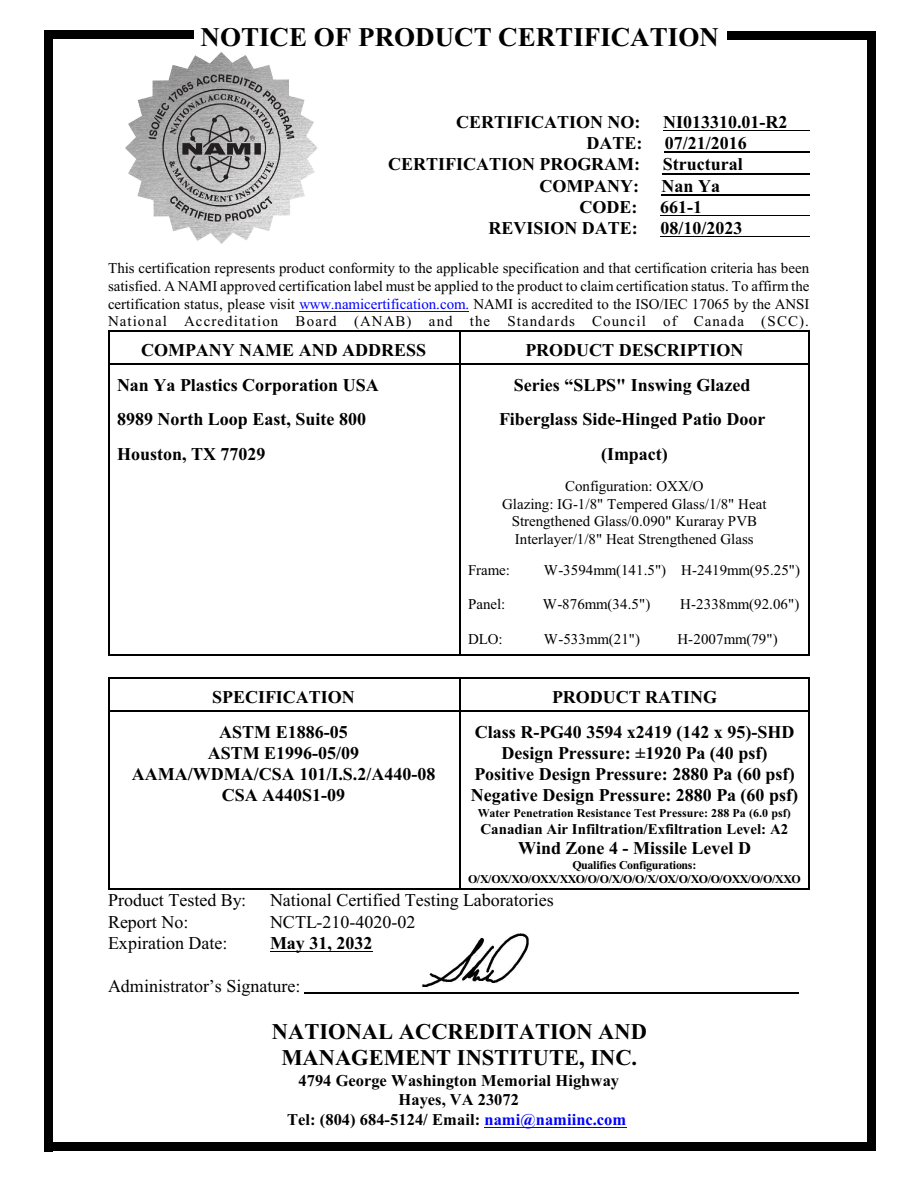
<style>
.page{position:relative;width:918px;height:1188px;background:#fff}
.page>*{position:absolute;margin:0;border:0;box-sizing:border-box;transform-origin:0 0}
.t1{font:700 27px "Times New Roman";color:#000}
.t2{font:700 22.5px/26.2px "Times New Roman";color:#000;text-align:center}
.t3{font:700 18px/21.3px "Times New Roman";color:#000;text-align:center}
.t4{font:18px "Times New Roman";color:#000}
.t5{font:700 16.5px/19.5px "Times New Roman";color:#000;text-align:center}
.t6{font:15px/17.7px "Times New Roman";color:#000;text-align:justify}
.t7{font:700 15px "Times New Roman";color:#000}
.t8{font:700 12px/13.5px "Times New Roman";letter-spacing:-.035em;color:#000;text-align:center}
.t9{font:700 12px "Times New Roman";color:#000}
.s1{color:#00f}
</style>
<div class="page">
<hr style="left:108px;top:330px;width:351px;height:1px;background:#000">
<hr style="left:108px;top:331px;width:1px;height:33px;background:#000">
<hr style="left:108px;top:363px;width:351px;height:1px;background:#000">
<hr style="left:809px;top:330px;width:1px;height:34px;background:#000">
<hr style="left:459px;top:330px;width:351px;height:1px;background:#000">
<hr style="left:459px;top:331px;width:1px;height:33px;background:#000">
<hr style="left:459px;top:363px;width:349px;height:1px;background:#000">
<hr style="left:108px;top:364px;width:1px;height:35px;background:#000">
<hr style="left:809px;top:364px;width:1px;height:35px;background:#000">
<hr style="left:459px;top:364px;width:1px;height:35px;background:#000">
<hr style="left:108px;top:399px;width:1px;height:34px;background:#000">
<hr style="left:809px;top:399px;width:1px;height:34px;background:#000">
<hr style="left:459px;top:399px;width:1px;height:34px;background:#000">
<hr style="left:108px;top:434px;width:1px;height:34px;background:#000">
<hr style="left:809px;top:434px;width:1px;height:34px;background:#000">
<hr style="left:459px;top:434px;width:1px;height:34px;background:#000">
<hr style="left:108px;top:468px;width:1px;height:84px;background:#000">
<hr style="left:809px;top:468px;width:1px;height:84px;background:#000">
<hr style="left:459px;top:468px;width:1px;height:84px;background:#000">
<hr style="left:108px;top:552px;width:1px;height:34px;background:#000">
<hr style="left:809px;top:552px;width:1px;height:34px;background:#000">
<hr style="left:459px;top:552px;width:1px;height:34px;background:#000">
<hr style="left:108px;top:587px;width:1px;height:34px;background:#000">
<hr style="left:809px;top:587px;width:1px;height:34px;background:#000">
<hr style="left:459px;top:587px;width:1px;height:34px;background:#000">
<hr style="left:108px;top:654px;width:351px;height:2px;background:#000">
<hr style="left:108px;top:621px;width:1px;height:33px;background:#000">
<hr style="left:809px;top:621px;width:1px;height:35px;background:#000">
<hr style="left:459px;top:654px;width:351px;height:2px;background:#000">
<hr style="left:459px;top:621px;width:1px;height:33px;background:#000">
<hr style="left:108px;top:677px;width:351px;height:1px;background:#000">
<hr style="left:108px;top:678px;width:1px;height:33px;background:#000">
<hr style="left:108px;top:710px;width:351px;height:1px;background:#000">
<hr style="left:809px;top:677px;width:1px;height:34px;background:#000">
<hr style="left:459px;top:677px;width:351px;height:1px;background:#000">
<hr style="left:459px;top:678px;width:1px;height:33px;background:#000">
<hr style="left:459px;top:710px;width:349px;height:1px;background:#000">
<hr style="left:108px;top:888px;width:351px;height:2px;background:#000">
<hr style="left:108px;top:712px;width:1px;height:176px;background:#000">
<hr style="left:809px;top:712px;width:1px;height:178px;background:#000">
<hr style="left:459px;top:888px;width:351px;height:2px;background:#000">
<hr style="left:459px;top:712px;width:1px;height:176px;background:#000">
<img style="left:125px;top:52px;width:193px;height:192px">
<hr style="left:663px;top:130px;width:147px;height:1px;background:#000">
<hr style="left:665px;top:152px;width:145px;height:1px;background:#000">
<hr style="left:663px;top:173px;width:147px;height:1px;background:#000">
<hr style="left:662px;top:194px;width:148px;height:1px;background:#000">
<hr style="left:660px;top:215px;width:150px;height:1px;background:#000">
<hr style="left:660px;top:236px;width:150px;height:1px;background:#000">
<hr style="left:300px;top:311px;width:169px;height:1px;background:#00f">
<hr style="left:270px;top:952px;width:102px;height:1px;background:#000">
<hr style="left:485px;top:1127px;width:142px;height:1px;background:#00f">
<div style="left:867px;top:32px;width:8px;height:1119px;background:#000"></div>
<div style="left:728px;top:32px;width:147px;height:8px;background:#000"></div>
<div style="left:44px;top:31px;width:9px;height:1120px;background:#000"></div>
<div style="left:44px;top:30px;width:150px;height:9px;background:#000"></div>
<hr style="left:305px;top:992px;width:494px;height:2px;background:#000">
<div style="left:44px;top:1142px;width:831px;height:9px;background:#000"></div>
<img style="left:422px;top:934px;width:107px;height:53px">
<h1 class="t1" style="left:201px;top:28px;width:520px">NOTICE OF PRODUCT CERTIFICATION</h1>
<p class="t3" style="left:456px;top:113px;width:186px">CERTIFICATION NO:</p>
<p class="t3" style="left:663px;top:113px;width:126px">NI013310.01-R2</p>
<p class="t3" style="left:586px;top:134px;width:57px">DATE:</p>
<p class="t3" style="left:665px;top:134px;width:84px">07/21/2016</p>
<p class="t3" style="left:388px;top:155px;width:254px">CERTIFICATION PROGRAM:</p>
<p class="t3" style="left:663px;top:155px;width:81px">Structural</p>
<p class="t3" style="left:539px;top:177px;width:101px">COMPANY:</p>
<p class="t3" style="left:662px;top:177px;width:60px">Nan Ya</p>
<p class="t3" style="left:580px;top:198px;width:59px">CODE:</p>
<p class="t3" style="left:660px;top:198px;width:43px">661-1</p>
<p class="t3" style="left:488px;top:219px;width:151px">REVISION DATE:</p>
<p class="t3" style="left:660px;top:219px;width:84px">08/10/2023</p>
<p class="t6" style="left:108px;top:261px;width:703px">This certification represents product conformity to the applicable specification and that certification criteria has been satisfied. A NAMI approved certification label must be applied to the product to claim certification status. To affirm the certification status, please visit <span class="s1">www.namicertification.com.</span> NAMI is accredited to the ISO/IEC 17065 by the ANSI National Accreditation Board (ANAB) and the Standards Council of Canada (SCC).</p>
<p class="t3" style="left:141px;top:341px;width:287px">COMPANY NAME AND ADDRESS</p>
<p class="t3" style="left:525px;top:341px;width:220px">PRODUCT DESCRIPTION</p>
<p class="t3" style="left:117px;top:376px;width:263px">Nan Ya Plastics Corporation USA</p>
<p class="t3" style="left:514px;top:376px;width:238px">Series “SLPS" Inswing Glazed</p>
<p class="t3" style="left:117px;top:410px;width:251px">8989 North Loop East, Suite 800</p>
<p class="t3" style="left:499px;top:410px;width:268px">Fiberglass Side-Hinged Patio Door</p>
<p class="t3" style="left:117px;top:445px;width:150px">Houston, TX 77029</p>
<p class="t3" style="left:601px;top:445px;width:68px">(Impact)</p>
<p class="t6" style="left:502px;top:479px;width:266px;text-align:center">Configuration: OXX/O<br>Glazing: IG-1/8" Tempered Glass/1/8" Heat Strengthened Glass/0.090" Kuraray PVB Interlayer/1/8" Heat Strengthened Glass</p>
<p class="t6" style="left:468px;top:562px;width:44px">Frame:</p>
<p class="t6" style="left:544px;top:562px;width:258px">W-3594mm(141.5") H-2419mm(95.25")</p>
<p class="t6" style="left:468px;top:597px;width:39px">Panel:</p>
<p class="t6" style="left:543px;top:597px;width:109px">W-876mm(34.5")</p>
<p class="t6" style="left:680px;top:597px;width:121px">H-2338mm(92.06")</p>
<p class="t6" style="left:468px;top:632px;width:36px">DLO:</p>
<p class="t6" style="left:544px;top:632px;width:98px">W-533mm(21")</p>
<p class="t6" style="left:677px;top:632px;width:102px">H-2007mm(79")</p>
<p class="t3" style="left:212px;top:688px;width:144px">SPECIFICATION</p>
<p class="t3" style="left:552px;top:688px;width:167px">PRODUCT RATING</p>
<p class="t3" style="left:132px;top:723px;width:305px">ASTM E1886-05<br>ASTM E1996-05/09<br>AAMA/WDMA/CSA 101/I.S.2/A440-08<br>CSA A440S1-09</p>
<p class="t3" style="left:471px;top:723px;width:329px">Class R-PG40 3594 x2419 (142 x 95)-SHD Design Pressure: ±1920 Pa (40 psf)<br>Positive Design Pressure: 2880 Pa (60 psf)<br>Negative Design Pressure: 2880 Pa (60 psf)</p>
<p class="t9" style="left:478px;top:809px;width:315px">Water Penetration Resistance Test Pressure: 288 Pa (6.0 psf)</p>
<p class="t7" style="left:480px;top:824px;width:309px">Canadian Air Infiltration/Exfiltration Level: A2</p>
<p class="t3" style="left:518px;top:839px;width:235px">Wind Zone 4 - Missile Level D</p>
<p class="t8" style="left:468px;top:860px;width:334px">Qualifies Configurations:<br>O/X/OX/XO/OXX/XXO/O/O/X/O/O/X/OX/O/XO/O/OXX/O/O/XXO</p>
<p class="t4" style="left:108px;top:894px;width:140px">Product Tested By:</p>
<p class="t4" style="left:270px;top:894px;width:285px">National Certified Testing Laboratories</p>
<p class="t4" style="left:108px;top:915px;width:82px">Report No:</p>
<p class="t4" style="left:270px;top:915px;width:147px">NCTL-210-4020-02</p>
<p class="t4" style="left:108px;top:937px;width:121px">Expiration Date:</p>
<p class="t3" style="left:270px;top:935px;width:104px">May 31, 2032</p>
<p class="t4" style="left:108px;top:979px;width:194px">Administrator’s Signature:</p>
<h2 class="t2" style="left:272px;top:1020px;width:376px">NATIONAL ACCREDITATION AND<br>MANAGEMENT INSTITUTE, INC.</h2>
<p class="t5" style="left:287px;top:1072px;width:341px">4794 George Washington Memorial Highway<br>Hayes, VA 23072<br>Tel: (804) 684-5124/ Email: <span class="s1">nami@namiinc.com</span></p>
</div>
